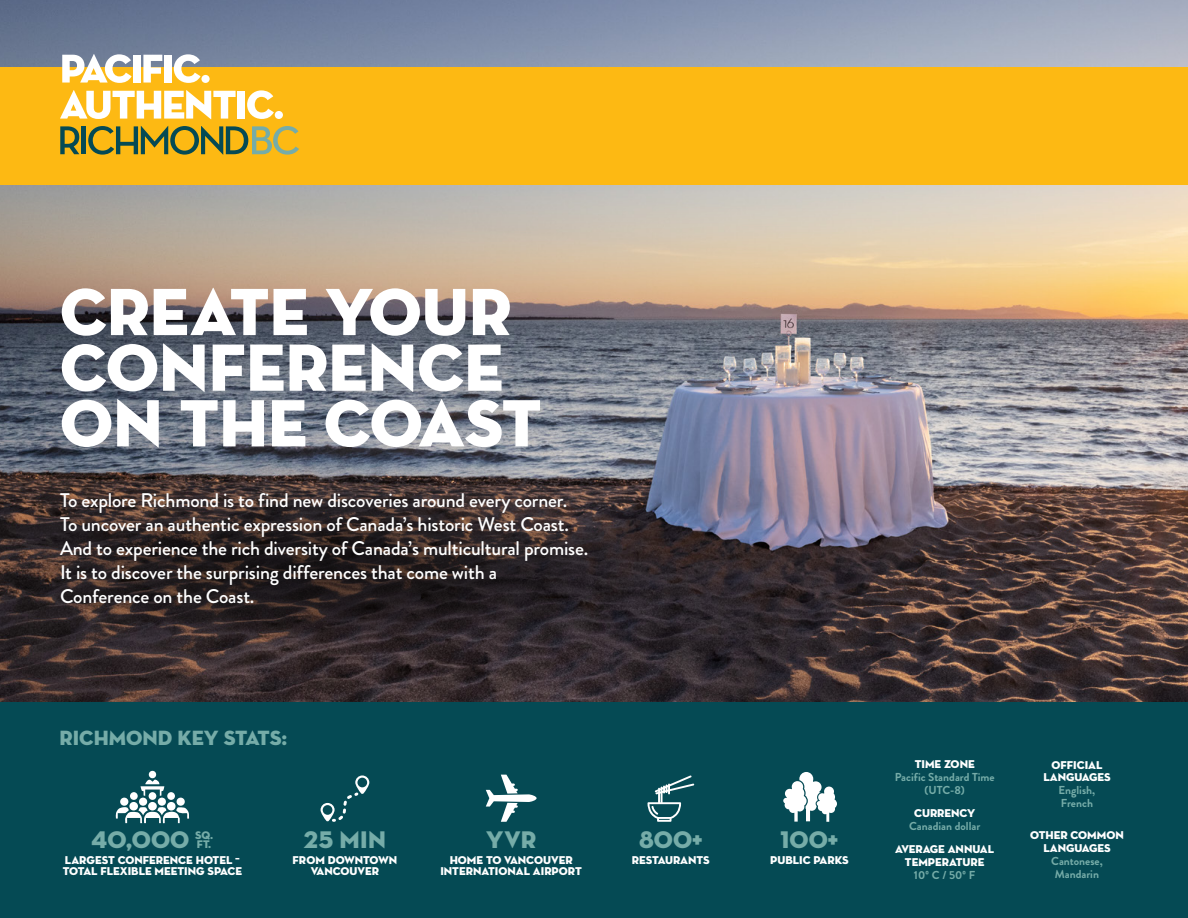
<style>
.page{position:relative;width:1188px;height:918px;background:#fff}
.page>*{position:absolute;margin:0;border:0;box-sizing:border-box;transform-origin:0 0}
.t1{font:24.45px "Neutra Disp Titling";color:#76aca8}
.t2{font:21px "Neutra Disp Titling";color:#76aca8}
.t3{font:500 19.8px/24px "Brandon Grotesque";letter-spacing:-.01em;color:#fff}
.t4{font:11.55px/13px "Neutra Disp Titling";color:#fff;text-align:center}
.t5{font:700 11.55px/13px "Brandon Grotesque";color:#76aca8;text-align:center}
.t6{font:11.25px "Neutra Disp Titling";color:#76aca8}
.s1{font-size:11.25px}
</style>
<div class="page">
<img style="left:0;top:0;width:1188px;height:703px">
<div style="left:0;top:67px;width:1188px;height:118px;background:#fdb913"></div>
<svg style="left:62px;top:54px;width:70px;height:29px"></svg>
<div style="left:133px;top:55px;width:8px;height:28px;background:#fff"></div>
<svg style="left:143px;top:55px;width:19px;height:28px"></svg>
<div style="left:165px;top:55px;width:7px;height:28px;background:#fff"></div>
<svg style="left:174px;top:54px;width:27px;height:29px"></svg>
<div style="left:201px;top:75px;width:9px;height:8px;background:#fff;border-radius:50%"></div>
<svg style="left:60px;top:90px;width:176px;height:29px"></svg>
<div style="left:238px;top:91px;width:7px;height:28px;background:#fff"></div>
<svg style="left:247px;top:90px;width:27px;height:29px"></svg>
<div style="left:275px;top:111px;width:8px;height:8px;background:#fff;border-radius:50%"></div>
<svg style="left:60px;top:126px;width:19px;height:28px"></svg>
<hr style="left:82px;top:126px;width:4px;height:28px;background:#054a54">
<svg style="left:88px;top:126px;width:211px;height:29px"></svg>
<div style="left:0;top:703px;width:1188px;height:215px;background:#054a54"></div>
<svg style="left:648px;top:775px;width:46px;height:47px"></svg>
<div style="left:148px;top:802px;width:9px;height:8px;background:#fff;border-radius:50%"></div>
<div style="left:129px;top:802px;width:9px;height:9px;background:#fff;border-radius:50%"></div>
<div style="left:167px;top:802px;width:9px;height:9px;background:#fff;border-radius:50%"></div>
<div style="left:177px;top:798px;width:8px;height:8px;background:#fff;border-radius:50%"></div>
<div style="left:120px;top:798px;width:8px;height:8px;background:#fff;border-radius:50%"></div>
<div style="left:158px;top:798px;width:8px;height:8px;background:#fff;border-radius:50%"></div>
<div style="left:139px;top:798px;width:8px;height:8px;background:#fff;border-radius:50%"></div>
<svg style="left:141px;top:779px;width:23px;height:17px"></svg>
<div style="left:149px;top:792px;width:7px;height:8px;background:#fff;border-radius:50%"></div>
<div style="left:167px;top:792px;width:8px;height:8px;background:#fff;border-radius:50%"></div>
<div style="left:130px;top:792px;width:8px;height:8px;background:#fff;border-radius:50%"></div>
<div style="left:149px;top:771px;width:7px;height:7px;background:#fff;border-radius:50%"></div>
<svg style="left:116px;top:807px;width:73px;height:16px"></svg>
<svg style="left:783px;top:772px;width:54px;height:50px"></svg>
<svg style="left:486px;top:775px;width:51px;height:47px"></svg>
<svg style="left:62px;top:399px;width:478px;height:49px"></svg>
<svg style="left:62px;top:343px;width:440px;height:49px"></svg>
<svg style="left:62px;top:288px;width:448px;height:48px"></svg>
<svg style="left:321px;top:775px;width:48px;height:47px"></svg>
<svg style="left:43px;top:497px;width:589px;height:146px;background:#32282a"></svg>
<div style="left:40px;top:472px;width:566px;height:152px;background:#231f20;opacity:.75"></div>
<p class="t3" style="left:60px;top:489px;width:530px">To explore Richmond is to find new discoveries around every corner.<br>To uncover an authentic expression of Canada’s historic West Coast.<br>And to experience the rich diversity of Canada’s multicultural promise.<br>It is to discover the surprising differences that come with a Conference on the Coast.</p>
<p class="t2" style="left:60px;top:724px;width:229px">RICHMOND KEY STATS:</p>
<p class="t1" style="left:304px;top:824px;width:83px">25 MIN</p>
<p class="t1" style="left:91px;top:824px;width:122px">40,000 <span class="s1">FT.</span></p>
<p class="t1" style="left:781px;top:824px;width:59px">100+</p>
<p class="t4" style="left:450px;top:853px;width:125px">HOME TO VANCOUVER</p>
<p class="t4" style="left:770px;top:853px;width:80px">PUBLIC PARKS</p>
<p class="t4" style="left:440px;top:865px;width:143px">INTERNATIONAL AIRPORT</p>
<p class="t1" style="left:639px;top:824px;width:65px">800+</p>
<p class="t1" style="left:486px;top:824px;width:51px">YVR</p>
<p class="t6" style="left:195px;top:828px;width:20px">SQ.</p>
<p class="t4" style="left:65px;top:853px;width:177px">LARGEST CONFERENCE HOTEL –</p>
<p class="t4" style="left:632px;top:853px;width:79px">RESTAURANTS</p>
<p class="t4" style="left:63px;top:865px;width:181px">TOTAL FLEXIBLE MEETING SPACE</p>
<p class="t4" style="left:293px;top:854px;width:106px;line-height:11.6px">FROM DOWNTOWN<br>VANCOUVER</p>
<p class="t4" style="left:915px;top:757px;width:62px">TIME ZONE</p>
<p class="t5" style="left:895px;top:770px;width:101px">Pacific Standard Time (UTC-8)</p>
<p class="t4" style="left:914px;top:806px;width:63px">CURRENCY</p>
<p class="t5" style="left:909px;top:819px;width:73px">Canadian dollar</p>
<p class="t4" style="left:895px;top:842px;width:100px">AVERAGE ANNUAL<br>TEMPERATURE</p>
<p class="t5" style="left:914px;top:868px;width:63px">100 C / 500 F</p>
<p class="t4" style="left:1043px;top:758px;width:69px">OFFICIAL<br>LANGUAGES</p>
<p class="t5" style="left:1059px;top:784px;width:38px;text-align:left">English,<br>French</p>
<p class="t4" style="left:1030px;top:829px;width:95px">OTHER COMMON<br>LANGUAGES</p>
<p class="t5" style="left:1051px;top:855px;width:53px">Cantonese,<br>Mandarin</p>
</div>
